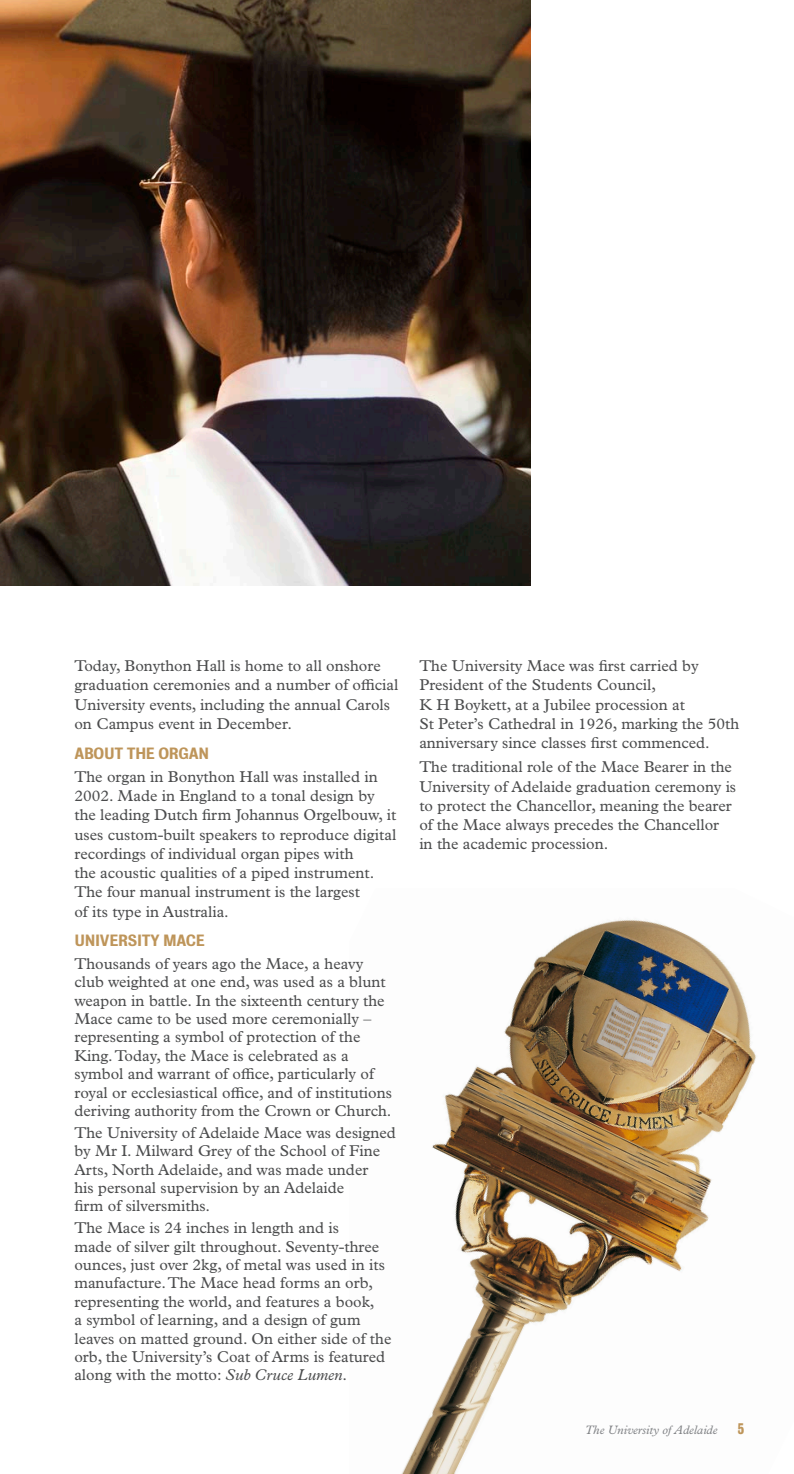
<style>
.page{position:relative;width:794px;height:1474px;background:#fff}
.page>*{position:absolute;margin:0;border:0;box-sizing:border-box;transform-origin:0 0}
.Body_Text{font:15.75px/18.4px "Plantin MT Std";color:#4b4c4d}
.t1{font:500 14.88px "Bureau Grot";letter-spacing:-.02em;color:#be955a}
.Page_number{font:700 14px "Bureau Grot Condensed";color:#be955a}
.Page_number-2{font:italic 12.25px "Plantin MT Std";color:#808285}
.s1{font-style:italic}
</style>
<div class="page">
<img style="left:0;top:0;width:531px;height:585px">
<img style="left:402px;top:919px;width:355px;height:554px">
<p class="Body_Text" style="left:74px;top:656px;width:325px;line-height:19.2px">Today, Bonython Hall is home to all onshore graduation ceremonies and a number of official University events, including the annual Carols on Campus event in December.</p>
<h3 class="t1" style="left:74px;top:744px;width:136px">ABOUT THE ORGAN</h3>
<p class="Body_Text" style="left:74px;top:767px;width:323px;line-height:19.2px">The organ in Bonython Hall was installed in 2002. Made in England to a tonal design by the leading Dutch firm Johannus Orgelbouw, it uses custom-built speakers to reproduce digital recordings of individual organ pipes with<br>the acoustic qualities of a piped instrument.<br>The four manual instrument is the largest<br>of its type in Australia.</p>
<h3 class="t1" style="left:74px;top:932px;width:132px">UNIVERSITY MACE</h3>
<p class="Body_Text" style="left:74px;top:954px;width:319px">Thousands of years ago the Mace, a heavy club weighted at one end, was used as a blunt weapon in battle. In the sixteenth century the Mace came to be used more ceremonially – representing a symbol of protection of the King. Today, the Mace is celebrated as a symbol and warrant of office, particularly of royal or ecclesiastical office, and of institutions deriving authority from the Crown or Church.</p>
<p class="Body_Text" style="left:74px;top:1123px;width:323px">The University of Adelaide Mace was designed by Mr I. Milward Grey of the School of Fine Arts, North Adelaide, and was made under<br>his personal supervision by an Adelaide<br>firm of silversmiths.</p>
<p class="Body_Text" style="left:74px;top:1218px;width:318px">The Mace is 24 inches in length and is<br>made of silver gilt throughout. Seventy-three ounces, just over 2kg, of metal was used in its manufacture. The Mace head forms an orb, representing the world, and features a book,<br>a symbol of learning, and a design of gum leaves on matted ground. On either side of the orb, the University’s Coat of Arms is featured along with the motto: <span class="s1">Sub Cruce Lumen</span>.</p>
<p class="Body_Text" style="left:419px;top:656px;width:321px;line-height:19.2px">The University Mace was first carried by President of the Students Council,<br>K H Boykett, at a Jubilee procession at<br>St Peter’s Cathedral in 1926, marking the 50th anniversary since classes first commenced.</p>
<p class="Body_Text" style="left:419px;top:757px;width:318px;line-height:19.2px">The traditional role of the Mace Bearer in the University of Adelaide graduation ceremony is to protect the Chancellor, meaning the bearer of the Mace always precedes the Chancellor in the academic procession.</p>
<p class="Page_number-2" style="left:585px;top:1422px;width:134px">The University of Adelaide</p>
<p class="Page_number" style="left:738px;top:1420px;width:8px">5</p>
</div>
